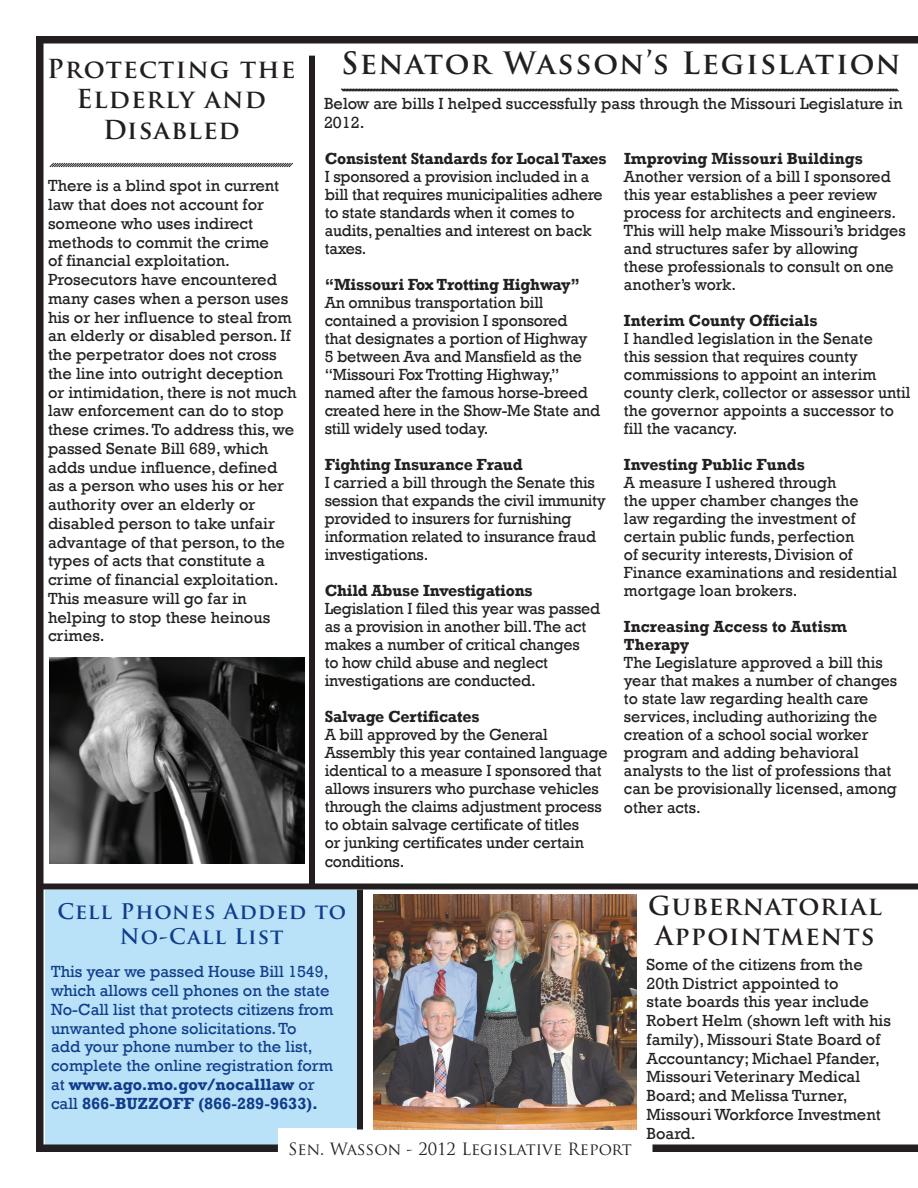
<style>
.page{position:relative;width:918px;height:1188px;background:#fff}
.page>*{position:absolute;margin:0;border:0;box-sizing:border-box;transform-origin:0 0}
.t1{font:700 30px "Trajan Pro";letter-spacing:.05em;color:#231f20}
.t2{font:700 25.5px/30.6px "Trajan Pro";letter-spacing:.05em;color:#231f20;text-align:center}
.t3{font:700 21px/25.2px "Trajan Pro";letter-spacing:.05em;color:#103d8c;text-align:center}
.t4{font:16.5px/18px "Rockwell";color:#231f20}
.t5{font:16.5px/18.8px "Rockwell";color:#103d8c}
.t6{font:700 16.5px/18px "Rockwell";letter-spacing:-.01em;color:#231f20}
.t7{font:16.5px "Trajan Pro";color:#231f20}
.s1{font-weight:700}
</style>
<div class="page">
<div style="left:45px;top:890px;width:311px;height:256px;background:#b9e1f7"></div>
<div style="left:36px;top:36px;width:8px;height:1116px;background:#231f20"></div>
<div style="left:36px;top:1144px;width:242px;height:8px;background:#231f20"></div>
<div style="left:652px;top:1144px;width:266px;height:8px;background:#231f20"></div>
<div style="left:36px;top:36px;width:882px;height:8px;background:#231f20"></div>
<img style="left:49px;top:657px;width:255px;height:206px">
<svg style="left:49px;top:162px;width:244px;height:6px"></svg>
<div style="left:309px;top:56px;width:6px;height:830px;background:#231f20"></div>
<svg style="left:340px;top:88px;width:559px;height:4px;background:#787576"></svg>
<div style="left:36px;top:883px;width:882px;height:6px;background:#231f20"></div>
<img style="left:374px;top:894px;width:262px;height:236px">
<div style="left:278px;top:1128px;width:81px;height:19px;background:#fff"></div>
<div style="left:357px;top:890px;width:6px;height:240px;background:#231f20"></div>
<p class="t2" style="left:47px;top:53px;width:250px">Protecting the<br>Elderly and<br>Disabled</p>
<p class="t1" style="left:341px;top:44px;width:561px">Senator Wasson’s Legislation</p>
<p class="t6" style="left:624px;top:150px;width:241px">Improving Missouri Buildings</p>
<p class="t4" style="left:624px;top:168px;width:283px">Another version of a bill I sponsored this year establishes a peer review process for architects and engineers.<br>This will help make Missouri’s bridges and structures safer by allowing<br>these professionals to consult on one another’s work.</p>
<p class="t6" style="left:624px;top:312px;width:195px">Interim County Officials</p>
<p class="t4" style="left:624px;top:330px;width:288px">I handled legislation in the Senate<br>this session that requires county commissions to appoint an interim county clerk, collector or assessor until the governor appoints a successor to fill the vacancy.</p>
<p class="t6" style="left:624px;top:456px;width:183px">Investing Public Funds</p>
<p class="t4" style="left:624px;top:474px;width:275px">A measure I ushered through<br>the upper chamber changes the<br>law regarding the investment of certain public funds, perfection<br>of security interests, Division of<br>Finance examinations and residential mortgage loan brokers.</p>
<p class="t6" style="left:624px;top:618px;width:225px">Increasing Access to Autism<br>Therapy</p>
<p class="t4" style="left:624px;top:654px;width:275px">The Legislature approved a bill this year that makes a number of changes to state law regarding health care services, including authorizing the creation of a school social worker program and adding behavioral analysts to the list of professions that can be provisionally licensed, among other acts.</p>
<p class="t4" style="left:324px;top:94px;width:580px;line-height:18.8px">Below are bills I helped successfully pass through the Missouri Legislature in<br>2012.</p>
<p class="t6" style="left:325px;top:150px;width:284px">Consistent Standards for Local Taxes</p>
<p class="t4" style="left:325px;top:168px;width:279px">I sponsored a provision included in a bill that requires municipalities adhere to state standards when it comes to audits, penalties and interest on back taxes.</p>
<p class="t6" style="left:325px;top:276px;width:257px">“Missouri Fox Trotting Highway”</p>
<p class="t4" style="left:325px;top:294px;width:277px">An omnibus transportation bill contained a provision I sponsored<br>that designates a portion of Highway 5 between Ava and Mansfield as the “Missouri Fox Trotting Highway,” named after the famous horse-breed created here in the Show-Me State and still widely used today.</p>
<p class="t6" style="left:325px;top:456px;width:200px">Fighting Insurance Fraud</p>
<p class="t4" style="left:325px;top:474px;width:283px">I carried a bill through the Senate this session that expands the civil immunity provided to insurers for furnishing information related to insurance fraud investigations.</p>
<p class="t6" style="left:325px;top:582px;width:210px">Child Abuse Investigations</p>
<p class="t4" style="left:325px;top:600px;width:277px">Legislation I filed this year was passed as a provision in another bill. The act makes a number of critical changes<br>to how child abuse and neglect investigations are conducted.</p>
<p class="t6" style="left:325px;top:708px;width:156px">Salvage Certificates</p>
<p class="t4" style="left:325px;top:726px;width:284px">A bill approved by the General Assembly this year contained language identical to a measure I sponsored that allows insurers who purchase vehicles through the claims adjustment process to obtain salvage certificate of titles<br>or junking certificates under certain conditions.</p>
<p class="t4" style="left:48px;top:177px;width:250px;line-height:18.8px">There is a blind spot in current law that does not account for someone who uses indirect methods to commit the crime<br>of financial exploitation.<br>Prosecutors have encountered many cases when a person uses his or her influence to steal from an elderly or disabled person. If the perpetrator does not cross the line into outright deception or intimidation, there is not much law enforcement can do to stop these crimes. To address this, we passed Senate Bill 689, which adds undue influence, defined as a person who uses his or her authority over an elderly or disabled person to take unfair advantage of that person, to the types of acts that constitute a crime of financial exploitation.<br>This measure will go far in helping to stop these heinous crimes.</p>
<p class="t3" style="left:57px;top:899px;width:290px">Cell Phones Added to<br>No-Call List</p>
<p class="t5" style="left:51px;top:963px;width:284px">This year we passed House Bill 1549, which allows cell phones on the state No-Call list that protects citizens from unwanted phone solicitations. To<br>add your phone number to the list, complete the online registration form at <span class="s1">www.ago.mo.gov/nocalllaw</span> or call <span class="s1">866-BUZZOFF (866-289-9633).</span></p>
<p class="t7" style="left:288px;top:1138px;width:345px">Sen. Wasson - 2012 Legislative Report</p>
<p class="t2" style="left:648px;top:890px;width:235px;text-align:left">Gubernatorial<br>Appointments</p>
<p class="t4" style="left:646px;top:955px;width:246px;line-height:18.8px">Some of the citizens from the<br>20th District appointed to<br>state boards this year include<br>Robert Helm (shown left with his family), Missouri State Board of<br>Accountancy; Michael Pfander,<br>Missouri Veterinary Medical<br>Board; and Melissa Turner,<br>Missouri Workforce Investment<br>Board.</p>
</div>
